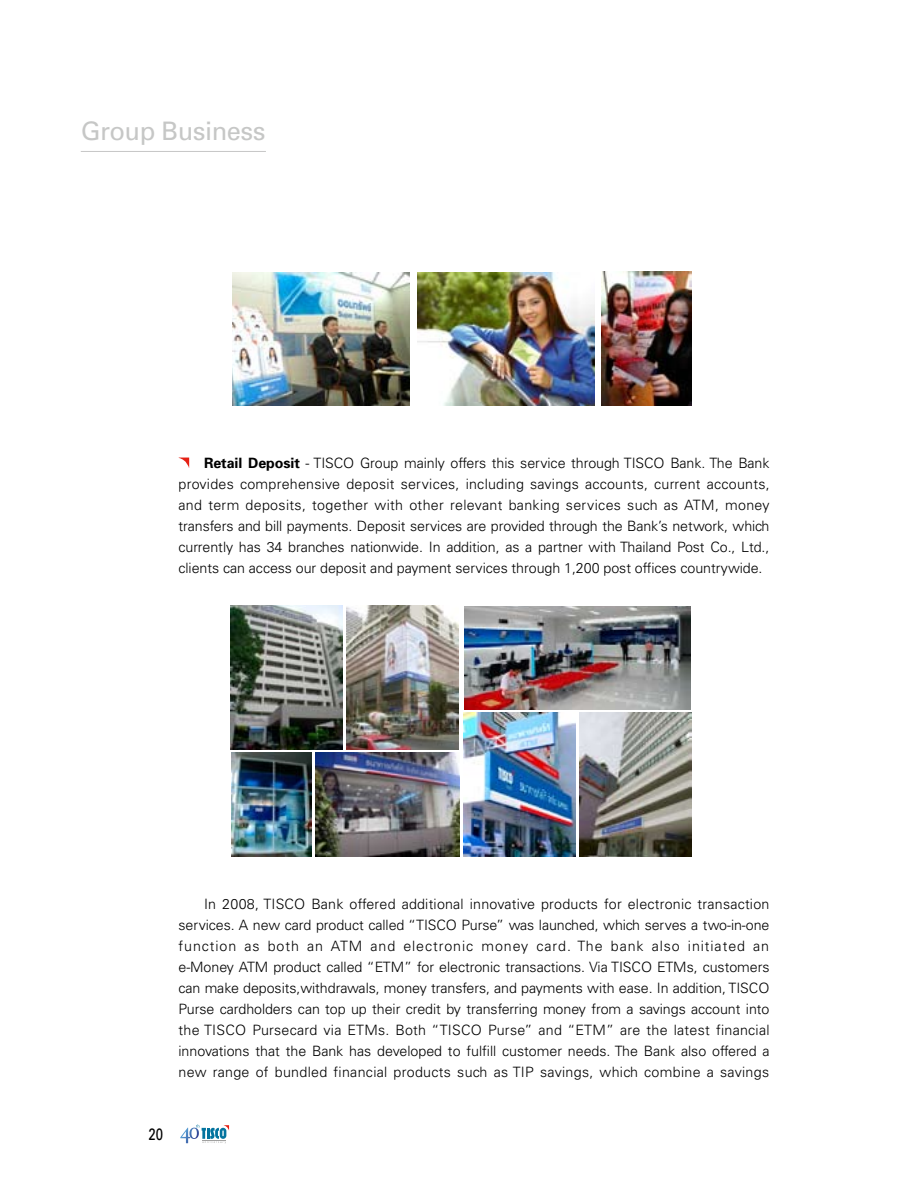
<style>
.page{position:relative;width:918px;height:1188px;background:#fff}
.page>*{position:absolute;margin:0;border:0;box-sizing:border-box;transform-origin:0 0}
.t1{font:25.5px "Univers";letter-spacing:-.02em;color:#c6c7c6}
.t2{font:16.5px "Univers";color:#000;scale:.8 1}
.t3{font:300 14.25px/21px "Univers";color:#000;text-align:justify}
.s1{font-weight:700}
</style>
<div class="page">
<svg style="left:180px;top:1124px;width:49px;height:20px"></svg>
<hr style="left:81px;top:151px;width:185px;height:1px;background:#c6c7c6">
<svg style="left:179px;top:458px;width:10px;height:10px"></svg>
<img style="left:601px;top:272px;width:90px;height:133px">
<img style="left:230px;top:606px;width:112px;height:143px">
<img style="left:346px;top:606px;width:112px;height:143px">
<img style="left:315px;top:753px;width:145px;height:103px">
<img style="left:232px;top:753px;width:80px;height:103px">
<img style="left:464px;top:606px;width:226px;height:103px">
<img style="left:464px;top:713px;width:111px;height:144px">
<img style="left:580px;top:713px;width:112px;height:144px">
<img style="left:232px;top:273px;width:178px;height:132px">
<img style="left:418px;top:273px;width:177px;height:132px">
<h1 class="t1" style="left:81px;top:115px;width:186px">Group Business</h1>
<p class="t3" style="left:179px;top:452px;width:593px;text-indent:26px"><span class="s1">Retail Deposit</span> - TISCO Group mainly offers this service through TISCO Bank. The Bank provides comprehensive deposit services, including savings accounts, current accounts, and term deposits, together with other relevant banking services such as ATM, money transfers and bill payments. Deposit services are provided through the Bank’s network, which currently has 34 branches nationwide. In addition, as a partner with Thailand Post Co., Ltd., clients can access our deposit and payment services through 1,200 post offices countrywide.</p>
<p class="t3" style="left:179px;top:893px;width:593px;text-indent:26px">In 2008, TISCO Bank offered additional innovative products for electronic transaction services. A new card product called “TISCO Purse” was launched, which serves a two-in-one function as both an ATM and electronic money card. The bank also initiated an e-Money ATM product called “ETM” for electronic transactions. Via TISCO ETMs, customers can make deposits,withdrawals, money transfers, and payments with ease. In addition, TISCO Purse cardholders can top up their credit by transferring money from a savings account into the TISCO Pursecard via ETMs. Both “TISCO Purse” and “ETM” are the latest financial innovations that the Bank has developed to fulfill customer needs. The Bank also offered a new range of bundled financial products such as TIP savings, which combine a savings</p>
<p class="t2" style="left:149px;top:1124px;width:20px">20</p>
</div>
